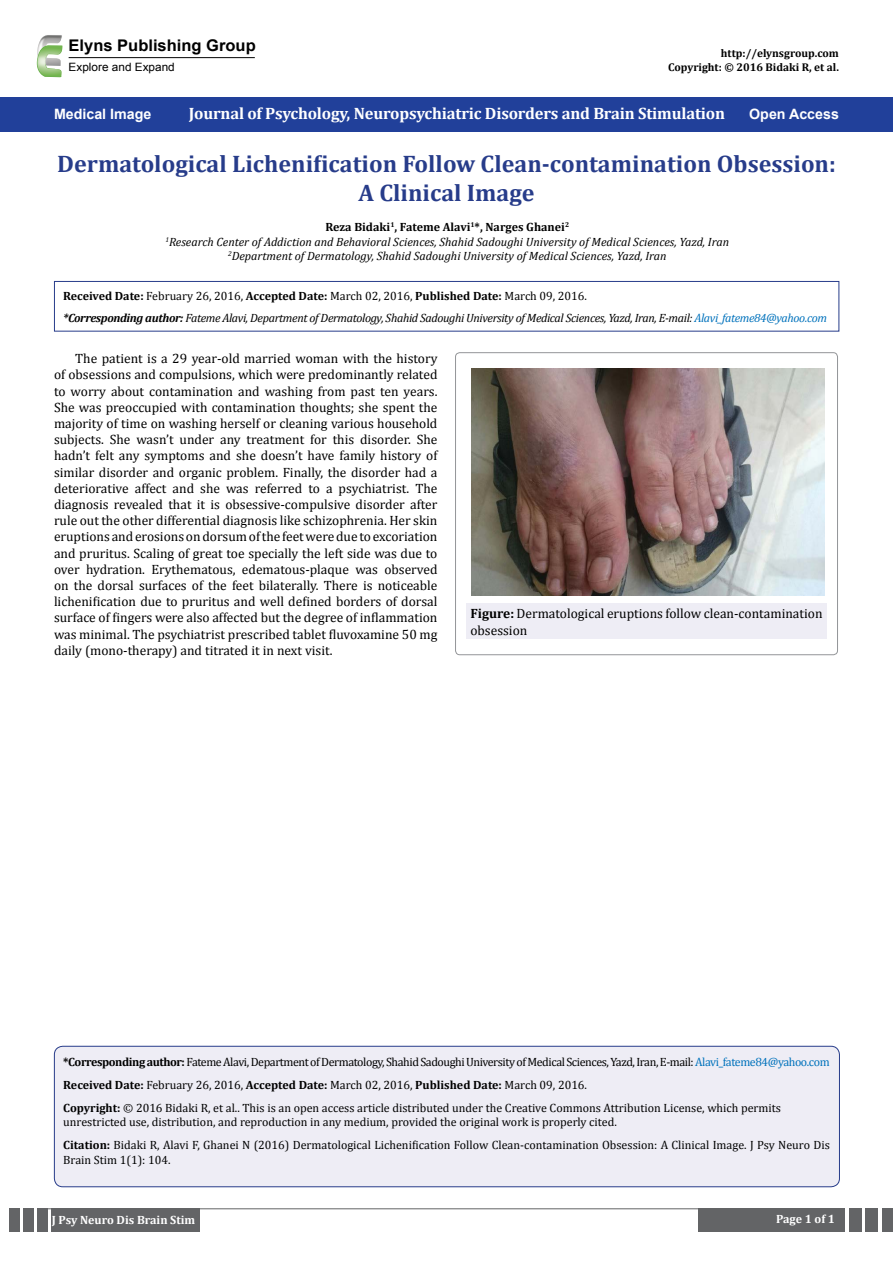
<style>
.page{position:relative;width:893px;height:1263px;background:#fff}
.page>*{position:absolute;margin:0;border:0;box-sizing:border-box;transform-origin:0 0}
.t1{font:700 24px/28.8px "Cambria";color:#273c8a;text-align:center}
.t2{font:700 16.5px "Cambria";letter-spacing:-.01em;color:#fff}
.t3{font:700 16.05px "Arial";color:#000}
.t4{font:700 14.25px "Arial";color:#fff}
.t5{font:13.5px/16.2px "Cambria";color:#000;text-align:justify}
.t6{font:12px/23px "Cambria";color:#000}
.t7{font:12px/23px "Cambria";color:#000101}
.t8{font:italic 12px/23px "Cambria";letter-spacing:-.03em;color:#000}
.t9{font:italic 12px/14.4px "Cambria";color:#000;text-align:center}
.t10{font:700 12px "Cambria";color:#fff}
.t11{font:11.55px "Arial";color:#000}
.t12{font:700 11.25px/13.5px "Cambria";color:#000;text-align:right}
.s1{font-weight:700;font-style:normal}
.s2{font-style:normal}
.s3{font-weight:700}
.s4{color:#0072bc}
.s5{color:#000}
.s6{font-weight:700;color:#000}
</style>
<div class="page">
<svg style="left:37px;top:45px;width:25px;height:32px"></svg>
<img style="left:36px;top:53px;width:14px;height:16px">
<img style="left:38px;top:35px;width:24px;height:10px">
<hr style="left:69px;top:57px;width:186px;height:1px;background:#000">
<div style="left:0;top:97px;width:893px;height:35px;background:#21409a"></div>
<div style="left:51px;top:1208px;width:11px;height:24px;background:#636466"></div>
<div style="left:37px;top:1208px;width:11px;height:24px;background:#636466"></div>
<div style="left:23px;top:1208px;width:11px;height:24px;background:#636466"></div>
<div style="left:9px;top:1208px;width:11px;height:24px;background:#636466"></div>
<div style="left:56px;top:1208px;width:143px;height:24px;background:#636466"></div>
<div style="left:849px;top:1208px;width:12px;height:24px;background:#636466"></div>
<div style="left:865px;top:1208px;width:13px;height:24px;background:#636466"></div>
<div style="left:882px;top:1208px;width:11px;height:24px;background:#636466"></div>
<div style="left:699px;top:1208px;width:146px;height:24px;background:#636466"></div>
<hr style="left:45px;top:1208px;width:794px;height:1px;background:#636466">
<svg style="left:54px;top:281px;width:785px;height:51px"></svg>
<div style="left:455px;top:353px;width:382px;height:302px;border:1px solid #939598;border-radius:4px"></div>
<img style="left:471px;top:369px;width:353px;height:226px">
<div style="left:466px;top:603px;width:361px;height:36px;background:#eeedf5"></div>
<div style="left:54px;top:1046px;width:785px;height:141px;background:#eeedf5;border-radius:9px"></div>
<div style="left:54px;top:1046px;width:786px;height:141px;border:1px solid #273c8a;border-radius:9px"></div>
<p class="t3" style="left:69px;top:35px;width:189px">Elyns Publishing Group</p>
<p class="t11" style="left:69px;top:59px;width:108px">Explore and Expand</p>
<p class="t12" style="left:668px;top:46px;width:172px">http://elynsgroup.com<br>Copyright: © 2016 Bidaki R, et al.</p>
<p class="t2" style="left:189px;top:101px;width:538px">Journal of Psychology, Neuropsychiatric Disorders and Brain Stimulation</p>
<p class="t4" style="left:54px;top:104px;width:99px">Medical Image</p>
<p class="t4" style="left:749px;top:104px;width:91px">Open Access</p>
<h1 class="t1" style="left:57px;top:148px;width:780px">Dermatological Lichenification Follow Clean-contamination Obsession:<br>A Clinical Image</h1>
<p class="t9" style="left:165px;top:219px;width:565px"><span class="s1">Reza Bidaki</span><sup>1</sup><span class="s1">, Fateme Alavi</span><sup>1</sup><span class="s1">*, Narges Ghanei</span><sup>2<br></sup><sup>1</sup>Research Center of Addiction and Behavioral Sciences, Shahid Sadoughi University of Medical Sciences, Yazd, Iran<br><sup>2</sup>Department of Dermatology, Shahid Sadoughi University of Medical Sciences, Yazd, Iran</p>
<p class="t8" style="left:63px;top:283px;width:765px"><span class="s1">Received Date:</span> <span class="s2">February 26, 2016,</span> <span class="s1">Accepted Date:</span> <span class="s2">March 02, 2016,</span> <span class="s1">Published Date:</span> <span class="s2">March 09, 2016.<br></span><span class="s3">*Corresponding author:</span> Fateme Alavi, Department of Dermatology, Shahid Sadoughi University of Medical Sciences, Yazd, Iran, E-mail: <span class="s4">Alavi_fateme84@yahoo.com</span></p>
<p class="t5" style="left:54px;top:350px;width:385px;text-indent:21px">The patient is a 29 year-old married woman with the history of obsessions and compulsions, which were predominantly related to worry about contamination and washing from past ten years.<br>She was preoccupied with contamination thoughts; she spent the majority of time on washing herself or cleaning various household subjects. She wasn’t under any treatment for this disorder. She hadn’t felt any symptoms and she doesn’t have family history of similar disorder and organic problem. Finally, the disorder had a deteriorative affect and she was referred to a psychiatrist. The diagnosis revealed that it is obsessive-compulsive disorder after rule out the other differential diagnosis like schizophrenia. Her skin eruptions and erosions on dorsum of the feet were due to excoriation and pruritus. Scaling of great toe specially the left side was due to over hydration. Erythematous, edematous-plaque was observed on the dorsal surfaces of the feet bilaterally. There is noticeable lichenification due to pruritus and well defined borders of dorsal surface of fingers were also affected but the degree of inflammation was minimal. The psychiatrist prescribed tablet fluvoxamine 50 mg daily (mono-therapy) and titrated it in next visit.</p>
<p class="t5" style="left:470px;top:605px;width:354px"><span class="s3">Figure:</span> Dermatological eruptions follow clean-contamination obsession</p>
<p class="t6" style="left:63px;top:1050px;width:768px"><span class="s3">*Corresponding author:</span> Fateme Alavi, Department of Dermatology, Shahid Sadoughi University of Medical Sciences, Yazd, Iran, E-mail: <span class="s4">Alavi_fateme84@yahoo.com<br></span><span class="s3">Received Date:</span> February 26, 2016, <span class="s3">Accepted Date:</span> March 02, 2016, <span class="s3">Published Date:</span> March 09, 2016.<br><span class="s3">Copyright:</span> © 2016 Bidaki R, et al.. This is an open access article distributed under the Creative Commons Attribution License, which permits</p>
<p class="t7" style="left:63px;top:1110px;width:768px"><span class="s5">unrestricted use, distribution, and reproduction in any medium, provided the original work is properly cited.<br></span><span class="s6">Citation:</span> Bidaki R, Alavi F, Ghanei N (2016) Dermatological Lichenification Follow Clean-contamination Obsession: A Clinical Image. J Psy Neuro Dis</p>
<p class="t7" style="left:63px;top:1148px;width:109px">Brain Stim 1(1): 104.</p>
<p class="t10" style="left:52px;top:1212px;width:145px">J Psy Neuro Dis Brain Stim</p>
<p class="t10" style="left:776px;top:1211px;width:60px">Page 1 of 1</p>
</div>
